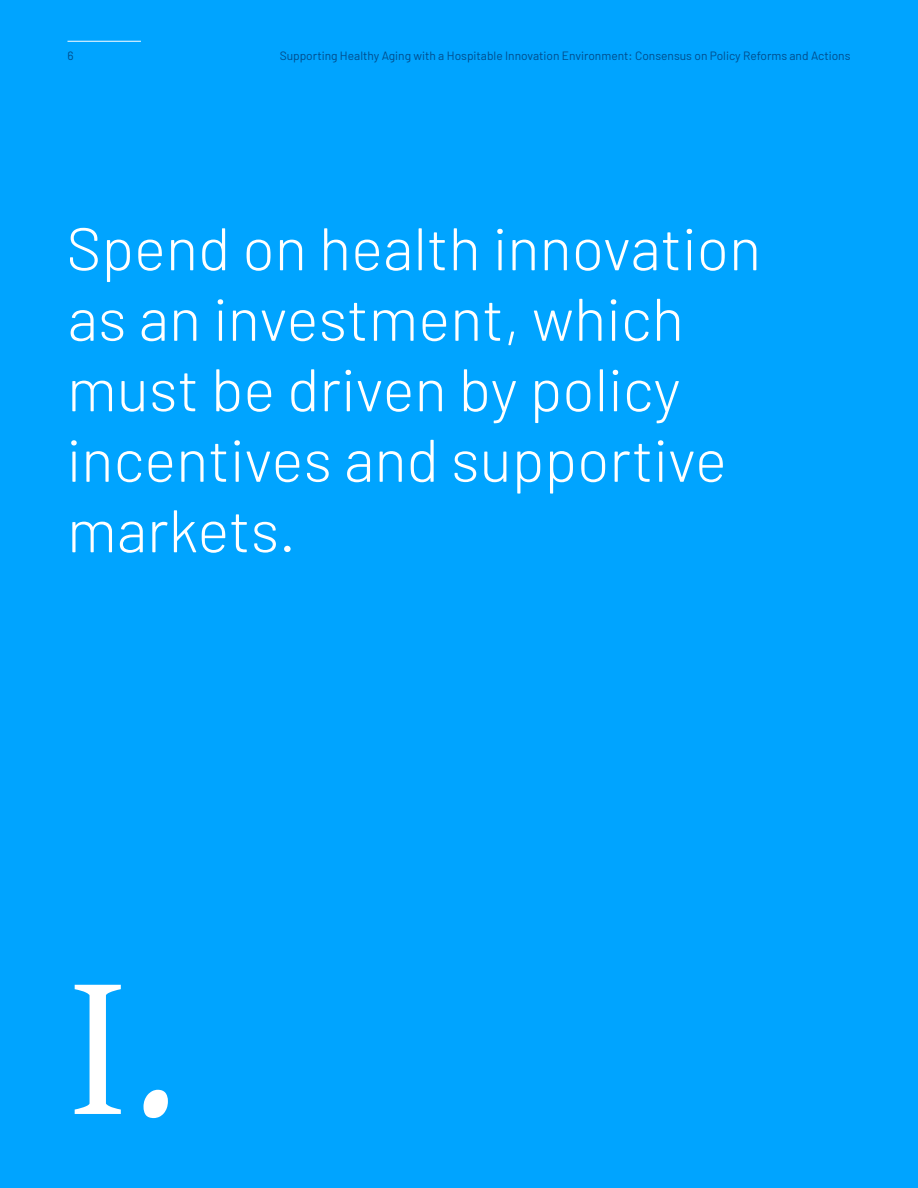
<style>
.page{position:relative;width:918px;height:1188px;background:#00a4ff}
.page>*{position:absolute;margin:0;border:0;box-sizing:border-box;transform-origin:0 0}
.Intro_2{font:210px "Gentium Basic";color:#fff}
.Intro_2-2{font:300 60px/70.5px "Barlow";color:#fff}
.t1{font:12px "Barlow";color:#004c8b}
</style>
<div class="page">
<hr style="left:68px;top:41px;width:73px;height:1px;background:#fff">
<p class="t1" style="left:68px;top:48px;width:8px">6</p>
<p class="t1" style="left:280px;top:48px;width:572px">Supporting Healthy Aging with a Hospitable Innovation Environment: Consensus on Policy Reforms and Actions</p>
<p class="Intro_2-2" style="left:66px;top:212px;width:696px">Spend on health innovation as an investment, which must be driven by policy incentives and supportive markets.</p>
<p class="Intro_2" style="left:68px;top:892px;width:112px">I.</p>
</div>
